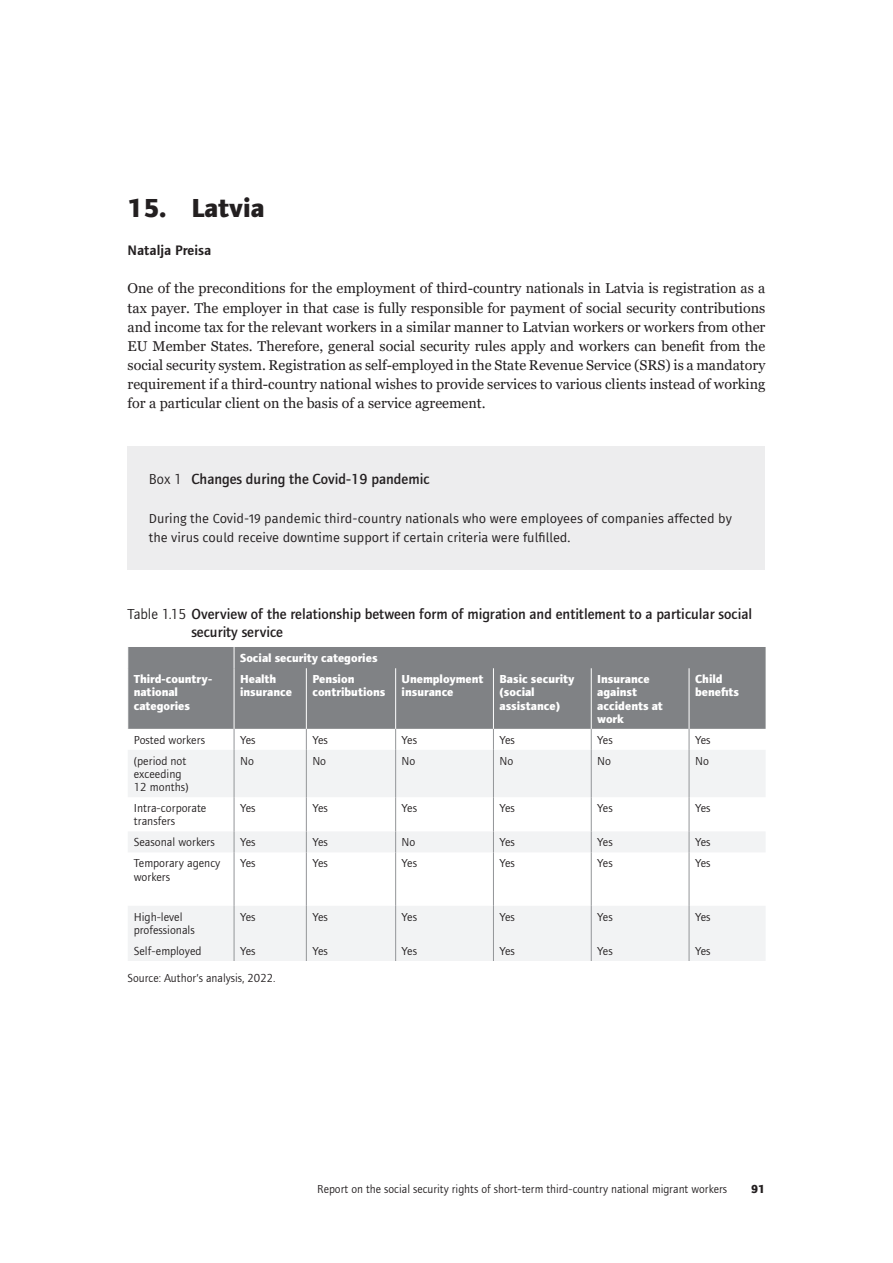
<style>
.page{position:relative;width:893px;height:1263px;background:#fff}
.page>*{position:absolute;margin:0;border:0;box-sizing:border-box;transform-origin:0 0}
.t1{font:700 27px "Foundry Journal";color:#231f20}
.t2{font:500 15px/18px "Foundry Journal";color:#231f20}
.t3{font:14.25px/19.2px "Georgia";color:#231f20;text-align:justify}
.t4{font:600 14.25px "Foundry Journal";color:#231f20}
.t5{font:12.75px/19.2px "Fira Sans";color:#231f20}
.t6{font:12px/13.2px "Foundry Journal";color:#231f20}
.t7{font:700 12px/13.2px "Foundry Journal";color:#fff}
.t8{font:700 12px "Foundry Journal";color:#231f20}
.s1{font-weight:400}
</style>
<div class="page">
<div style="left:128px;top:446px;width:637px;height:124px;background:#ededee"></div>
<div style="left:128px;top:647px;width:638px;height:82px;background:#808285"></div>
<svg style="left:128px;top:750px;width:637px;height:211px;fill:#f2f3f4"></svg>
<svg style="left:234px;top:729px;width:1px;height:21px"></svg>
<svg style="left:306px;top:729px;width:1px;height:21px"></svg>
<svg style="left:395px;top:729px;width:1px;height:21px"></svg>
<svg style="left:493px;top:729px;width:1px;height:21px"></svg>
<svg style="left:591px;top:729px;width:1px;height:21px"></svg>
<svg style="left:689px;top:729px;width:1px;height:21px"></svg>
<hr style="left:234px;top:750px;width:1px;height:47px;background:#939598">
<hr style="left:306px;top:750px;width:1px;height:47px;background:#939598">
<hr style="left:395px;top:750px;width:1px;height:47px;background:#939598">
<hr style="left:493px;top:750px;width:1px;height:47px;background:#939598">
<hr style="left:591px;top:750px;width:1px;height:47px;background:#939598">
<hr style="left:689px;top:750px;width:1px;height:47px;background:#939598">
<hr style="left:234px;top:797px;width:1px;height:34px;background:#939598">
<hr style="left:306px;top:797px;width:1px;height:34px;background:#939598">
<hr style="left:395px;top:797px;width:1px;height:34px;background:#939598">
<hr style="left:493px;top:797px;width:1px;height:34px;background:#939598">
<hr style="left:591px;top:797px;width:1px;height:34px;background:#939598">
<hr style="left:689px;top:797px;width:1px;height:34px;background:#939598">
<svg style="left:234px;top:831px;width:1px;height:21px"></svg>
<svg style="left:306px;top:831px;width:1px;height:21px"></svg>
<svg style="left:395px;top:831px;width:1px;height:21px"></svg>
<svg style="left:493px;top:831px;width:1px;height:21px"></svg>
<svg style="left:591px;top:831px;width:1px;height:21px"></svg>
<svg style="left:689px;top:831px;width:1px;height:21px"></svg>
<hr style="left:234px;top:852px;width:1px;height:54px;background:#939598">
<hr style="left:306px;top:852px;width:1px;height:54px;background:#939598">
<hr style="left:395px;top:852px;width:1px;height:54px;background:#939598">
<hr style="left:493px;top:852px;width:1px;height:54px;background:#939598">
<hr style="left:591px;top:852px;width:1px;height:54px;background:#939598">
<hr style="left:689px;top:852px;width:1px;height:54px;background:#939598">
<hr style="left:234px;top:906px;width:1px;height:34px;background:#939598">
<hr style="left:306px;top:906px;width:1px;height:34px;background:#939598">
<hr style="left:395px;top:906px;width:1px;height:34px;background:#939598">
<hr style="left:493px;top:906px;width:1px;height:34px;background:#939598">
<hr style="left:591px;top:906px;width:1px;height:34px;background:#939598">
<hr style="left:689px;top:906px;width:1px;height:34px;background:#939598">
<svg style="left:234px;top:940px;width:1px;height:21px"></svg>
<svg style="left:306px;top:940px;width:1px;height:21px"></svg>
<svg style="left:395px;top:940px;width:1px;height:21px"></svg>
<svg style="left:493px;top:940px;width:1px;height:21px"></svg>
<svg style="left:591px;top:940px;width:1px;height:21px"></svg>
<svg style="left:689px;top:940px;width:1px;height:21px"></svg>
<svg style="left:234px;top:647px;width:1px;height:21px"></svg>
<hr style="left:234px;top:668px;width:1px;height:61px;background:#fff">
<hr style="left:306px;top:668px;width:1px;height:61px;background:#fff">
<hr style="left:395px;top:668px;width:1px;height:61px;background:#fff">
<hr style="left:493px;top:668px;width:1px;height:61px;background:#fff">
<hr style="left:591px;top:668px;width:1px;height:61px;background:#fff">
<hr style="left:689px;top:668px;width:1px;height:61px;background:#fff">
<h1 class="t1" style="left:128px;top:192px;width:138px">15. Latvia</h1>
<p class="t4" style="left:128px;top:242px;width:85px">Natalja Preisa</p>
<p class="t3" style="left:128px;top:279px;width:639px">One of the preconditions for the employment of third-country nationals in Latvia is registration as a tax payer. The employer in that case is fully responsible for payment of social security contributions and income tax for the relevant workers in a similar manner to Latvian workers or workers from other EU Member States. Therefore, general social security rules apply and workers can benefit from the social security system. Registration as self-employed in the State Revenue Service (SRS) is a mandatory requirement if a third-country national wishes to provide services to various clients instead of working for a particular client on the basis of a service agreement.</p>
<p class="t2" style="left:149px;top:469px;width:282px"><span class="s1">Box 1</span> Changes during the Covid-19 pandemic</p>
<p class="t5" style="left:149px;top:509px;width:584px">During the Covid-19 pandemic third-country nationals who were employees of companies affected by the virus could receive downtime support if certain criteria were fulfilled.</p>
<p class="t2" style="left:191px;top:605px;width:562px;text-indent:-64px"><span class="s1">Table 1.15</span> Overview of the relationship between form of migration and entitlement to a particular social security service</p>
<p class="t7" style="left:240px;top:651px;width:139px">Social security categories</p>
<p class="t7" style="left:134px;top:672px;width:80px">Third-country&shy;national categories</p>
<p class="t7" style="left:240px;top:672px;width:53px">Health insurance</p>
<p class="t7" style="left:312px;top:672px;width:75px">Pension contributions</p>
<p class="t7" style="left:402px;top:672px;width:83px">Unemployment insurance</p>
<p class="t7" style="left:499px;top:672px;width:76px">Basic security (social assistance)</p>
<p class="t7" style="left:597px;top:672px;width:67px">Insurance against accidents at work</p>
<p class="t7" style="left:695px;top:672px;width:45px">Child benefits</p>
<p class="t6" style="left:134px;top:733px;width:73px">Posted workers</p>
<p class="t6" style="left:240px;top:733px;width:17px">Yes</p>
<p class="t6" style="left:312px;top:733px;width:17px">Yes</p>
<p class="t6" style="left:402px;top:733px;width:17px">Yes</p>
<p class="t6" style="left:499px;top:733px;width:17px">Yes</p>
<p class="t6" style="left:597px;top:733px;width:17px">Yes</p>
<p class="t6" style="left:695px;top:733px;width:17px">Yes</p>
<p class="t6" style="left:134px;top:754px;width:56px">(period not exceeding<br>12 months)</p>
<p class="t6" style="left:240px;top:754px;width:15px">No</p>
<p class="t6" style="left:312px;top:754px;width:15px">No</p>
<p class="t6" style="left:402px;top:754px;width:15px">No</p>
<p class="t6" style="left:499px;top:754px;width:15px">No</p>
<p class="t6" style="left:597px;top:754px;width:15px">No</p>
<p class="t6" style="left:695px;top:754px;width:15px">No</p>
<p class="t6" style="left:134px;top:801px;width:74px">Intra-corporate transfers</p>
<p class="t6" style="left:240px;top:801px;width:17px">Yes</p>
<p class="t6" style="left:312px;top:801px;width:17px">Yes</p>
<p class="t6" style="left:402px;top:801px;width:17px">Yes</p>
<p class="t6" style="left:499px;top:801px;width:17px">Yes</p>
<p class="t6" style="left:597px;top:801px;width:17px">Yes</p>
<p class="t6" style="left:695px;top:801px;width:17px">Yes</p>
<p class="t6" style="left:134px;top:836px;width:83px">Seasonal workers</p>
<p class="t6" style="left:240px;top:836px;width:17px">Yes</p>
<p class="t6" style="left:312px;top:836px;width:17px">Yes</p>
<p class="t6" style="left:402px;top:836px;width:15px">No</p>
<p class="t6" style="left:499px;top:836px;width:17px">Yes</p>
<p class="t6" style="left:597px;top:836px;width:17px">Yes</p>
<p class="t6" style="left:695px;top:836px;width:17px">Yes</p>
<p class="t6" style="left:134px;top:857px;width:88px">Temporary agency workers</p>
<p class="t6" style="left:240px;top:857px;width:17px">Yes</p>
<p class="t6" style="left:312px;top:857px;width:17px">Yes</p>
<p class="t6" style="left:402px;top:857px;width:17px">Yes</p>
<p class="t6" style="left:499px;top:857px;width:17px">Yes</p>
<p class="t6" style="left:597px;top:857px;width:17px">Yes</p>
<p class="t6" style="left:695px;top:857px;width:17px">Yes</p>
<p class="t6" style="left:134px;top:910px;width:63px">High-level professionals</p>
<p class="t6" style="left:240px;top:910px;width:17px">Yes</p>
<p class="t6" style="left:312px;top:910px;width:17px">Yes</p>
<p class="t6" style="left:402px;top:910px;width:17px">Yes</p>
<p class="t6" style="left:499px;top:910px;width:17px">Yes</p>
<p class="t6" style="left:597px;top:910px;width:17px">Yes</p>
<p class="t6" style="left:695px;top:910px;width:17px">Yes</p>
<p class="t6" style="left:134px;top:944px;width:69px">Self-employed</p>
<p class="t6" style="left:240px;top:944px;width:17px">Yes</p>
<p class="t6" style="left:312px;top:944px;width:17px">Yes</p>
<p class="t6" style="left:402px;top:944px;width:17px">Yes</p>
<p class="t6" style="left:499px;top:944px;width:17px">Yes</p>
<p class="t6" style="left:597px;top:944px;width:17px">Yes</p>
<p class="t6" style="left:695px;top:944px;width:17px">Yes</p>
<p class="t6" style="left:128px;top:972px;width:149px">Source: Author’s analysis, 2022.</p>
<p class="t6" style="left:317px;top:1182px;width:411px">Report on the social security rights of short-term third-country national migrant workers</p>
<p class="t8" style="left:751px;top:1182px;width:16px">91</p>
</div>
